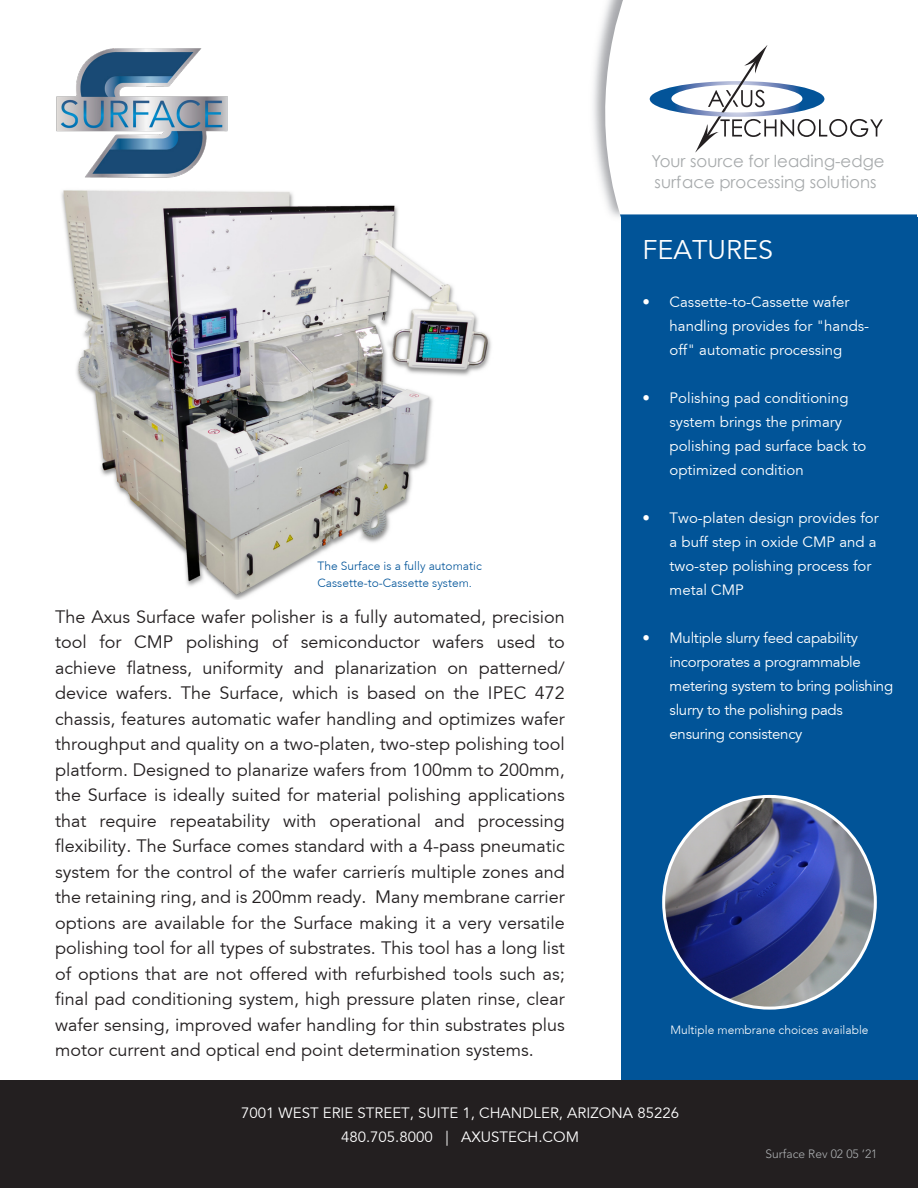
<style>
.page{position:relative;width:918px;height:1188px;background:#fff}
.page>*{position:absolute;margin:0;border:0;box-sizing:border-box;transform-origin:0 0}
.t1{font:27px "Avenir";color:#fff}
.t2{font:18px/25.5px "Avenir";color:#231f20;text-align:justify}
.t3{font:16.5px/20.7px "Century Gothic";color:#a7aaac}
.t4{font:15px/24px "Avenir";color:#fff}
.t5{font:15px/24px "Avenir";letter-spacing:-.02em;color:#fff}
.t6{font:300 12px "Avenir";color:#015499}
.t7{font:300 12px "Avenir";color:#fff}
.t8{font:300 12px "Avenir LT Std";color:#aeb1b3}
</style>
<div class="page">
<svg style="left:593px;top:0;width:57px;height:217px"></svg>
<svg style="left:620px;top:214px;width:297px;height:4px"></svg>
<svg style="left:650px;top:45px;width:233px;height:108px"></svg>
<div style="left:621px;top:217px;width:297px;height:969px;background:#015498"></div>
<div style="left:0;top:1080px;width:918px;height:108px;background:#231f20"></div>
<img style="left:61px;top:190px;width:430px;height:409px">
<img style="left:664px;top:796px;width:211px;height:212px;border-radius:106px">
<img style="left:56px;top:48px;width:172px;height:130px">
<p class="t6" style="left:318px;top:559px;width:166px">The Surface is a fully automatic</p>
<p class="t6" style="left:318px;top:576px;width:156px">Cassette-to-Cassette system.</p>
<p class="t2" style="left:55px;top:604px;width:511px">The Axus Surface wafer polisher is a fully automated, precision tool for CMP polishing of semiconductor wafers used to achieve flatness, uniformity and planarization on patterned/ device wafers. The Surface, which is based on the IPEC 472 chassis, features automatic wafer handling and optimizes wafer throughput and quality on a two-platen, two-step polishing tool platform. Designed to planarize wafers from 100mm to 200mm, the Surface is ideally suited for material polishing applications that require repeatability with operational and processing flexibility. The Surface comes standard with a 4-pass pneumatic system for the control of the wafer carrier’s multiple zones and the retaining ring, and is 200mm ready. Many membrane carrier options are available for the Surface making it a very versatile polishing tool for all types of substrates. This tool has a long list of options that are not offered with refurbished tools such as; final pad conditioning system, high pressure platen rinse, clear wafer sensing, improved wafer handling for thin substrates plus motor current and optical end point determination systems.</p>
<p class="t3" style="left:651px;top:150px;width:235px">Your source for leading-edge surface processing solutions</p>
<p class="t1" style="left:643px;top:234px;width:132px">FEATURES</p>
<p class="t4" style="left:643px;top:290px;width:9px">¥</p>
<p class="t4" style="left:670px;top:290px;width:201px">Cassette-to-Cassette wafer handling provides for "hands&shy;off" automatic processing</p>
<p class="t4" style="left:643px;top:386px;width:9px">¥</p>
<p class="t4" style="left:670px;top:386px;width:198px">Polishing pad conditioning system brings the primary polishing pad surface back to optimized condition</p>
<p class="t4" style="left:643px;top:506px;width:9px">¥</p>
<p class="t4" style="left:670px;top:506px;width:211px">Two-platen design provides for a buff step in oxide CMP and a two-step polishing process for metal CMP</p>
<p class="t4" style="left:643px;top:626px;width:9px">¥</p>
<p class="t5" style="left:670px;top:626px;width:225px">Multiple slurry feed capability incorporates a programmable metering system to bring polishing slurry to the polishing pads ensuring consistency</p>
<p class="t7" style="left:670px;top:1023px;width:200px">Multiple membrane choices available</p>
<p class="t4" style="left:241px;top:1101px;width:439px">7001 WEST ERIE STREET, SUITE 1, CHANDLER, ARIZONA 85226</p>
<p class="t4" style="left:341px;top:1125px;width:239px">480.705.8000 | AXUSTECH.COM</p>
<p class="t8" style="left:766px;top:1147px;width:113px">Surface Rev 02 05 ‘21</p>
</div>
